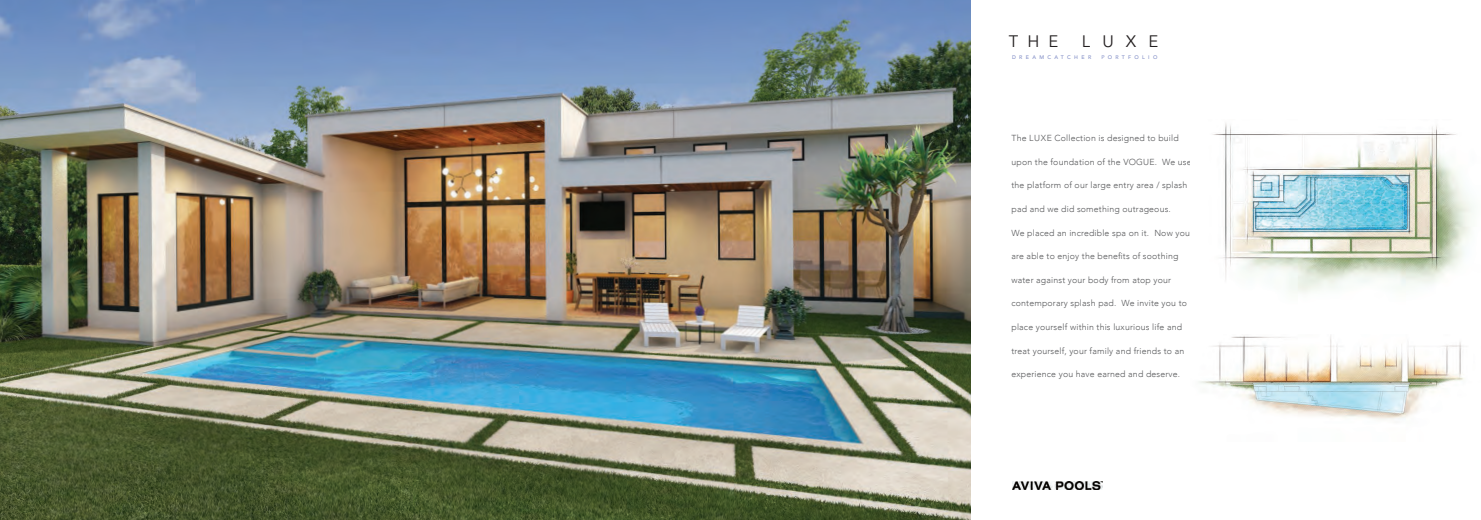
<style>
.page{position:relative;width:1481px;height:520px;background:#fff}
.page>*{position:absolute;margin:0;border:0;box-sizing:border-box;transform-origin:0 0}
.t1{font:16.62px "Avenir";letter-spacing:.73em;color:#231f20}
.t2{font:300 8.75px "Avenir";letter-spacing:.02em;color:#57585a}
.t3{font:500 5.25px "Avenir";letter-spacing:.63em;color:#838fc7}
</style>
<div class="page">
<img style="left:0;top:0;width:970px;height:520px">
<img style="left:1199px;top:123px;width:273px;height:297px">
<img style="left:1012px;top:481px;width:91px;height:8px">
<p class="t1" style="left:1009px;top:32px;width:51px">THE</p>
<p class="t1" style="left:1082px;top:32px;width:78px">LUXE</p>
<p class="t3" style="left:1012px;top:53px;width:81px">DREAMCATCHER</p>
<p class="t3" style="left:1101px;top:53px;width:58px">PORTFOLIO</p>
<p class="t2" style="left:1011px;top:133px;width:169px">The LUXE Collection is designed to build</p>
<p class="t2" style="left:1011px;top:156px;width:182px">upon the foundation of the VOGUE. We use</p>
<p class="t2" style="left:1011px;top:180px;width:177px">the platform of our large entry area / splash</p>
<p class="t2" style="left:1011px;top:204px;width:161px">pad and we did something outrageous.</p>
<p class="t2" style="left:1011px;top:227px;width:180px">We placed an incredible spa on it. Now you</p>
<p class="t2" style="left:1011px;top:251px;width:168px">are able to enjoy the benefits of soothing</p>
<p class="t2" style="left:1011px;top:274px;width:161px">water against your body from atop your</p>
<p class="t2" style="left:1011px;top:298px;width:177px">contemporary splash pad. We invite you to</p>
<p class="t2" style="left:1011px;top:322px;width:172px">place yourself within this luxurious life and</p>
<p class="t2" style="left:1011px;top:345px;width:174px">treat yourself, your family and friends to an</p>
<p class="t2" style="left:1011px;top:369px;width:170px">experience you have earned and deserve.</p>
</div>
